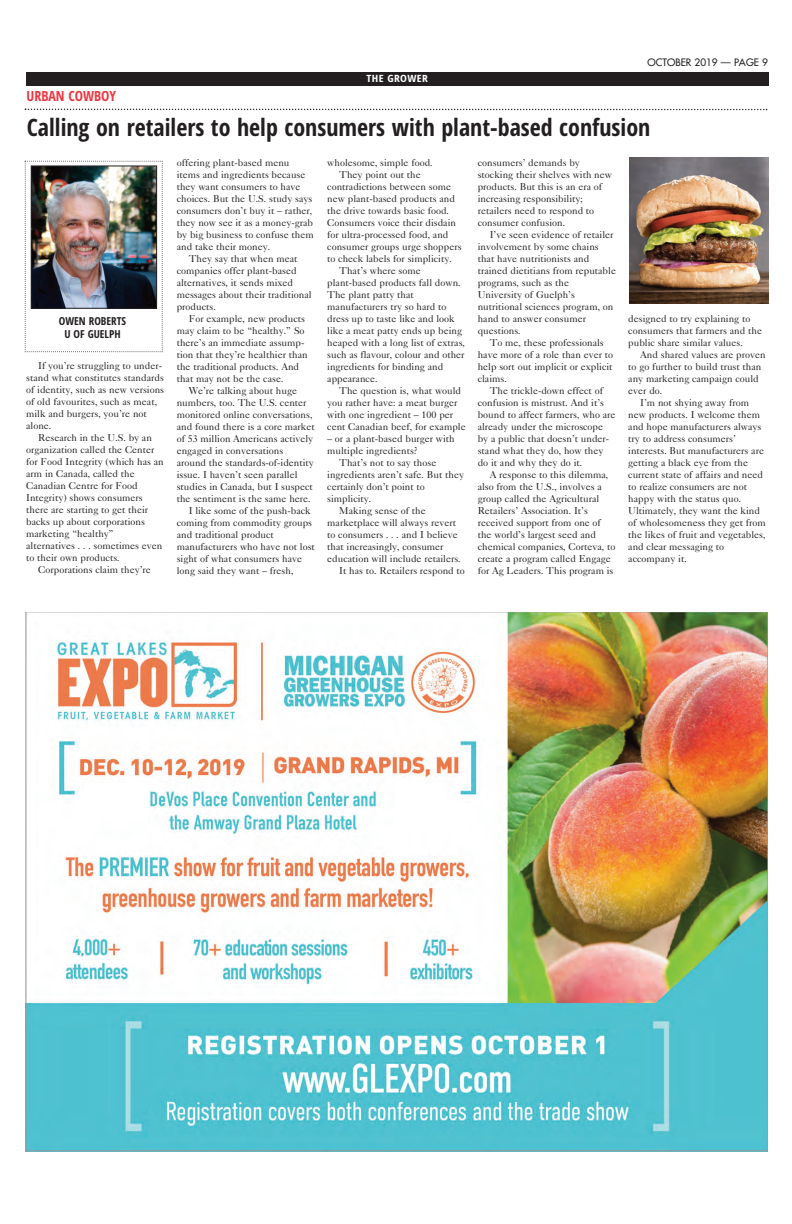
<style>
.page{position:relative;width:792px;height:1224px;background:#fff}
.page>*{position:absolute;margin:0;border:0;box-sizing:border-box;transform-origin:0 0}
.t1{font:700 condensed 24px "Open Sans";color:#231f20}
.t2{font:700 condensed 14px "Open Sans";color:#ee3640}
.t3{font:700 condensed 11px/13.3px "Open Sans";color:#231f20;text-align:center}
.t4{font:10px/12px "Caslon Five Forty";color:#231f20}
.t5{font:10px "Futura";color:#231f20}
.t6{font:700 condensed 10px "Open Sans";letter-spacing:.03em;color:#fff;scale:1.15 1}
</style>
<div class="page">
<svg style="left:25px;top:109px;width:742px;height:1px"></svg>
<div style="left:26px;top:72px;width:743px;height:14px;background:#231f20"></div>
<svg style="left:25px;top:161px;width:138px;height:191px"></svg>
<img style="left:33px;top:168px;width:122px;height:138px">
<div style="left:31px;top:166px;width:126px;height:142px;border:1px solid #231f20"></div>
<img style="left:25px;top:612px;width:743px;height:540px">
<img style="left:629px;top:158px;width:140px;height:146px">
<p class="t6" style="left:366px;top:74px;width:55px">THE GROWER</p>
<p class="t5" style="left:648px;top:57px;width:122px">OCTOBER 2019 –– PAGE 9</p>
<h2 class="t2" style="left:26px;top:90px;width:91px">URBAN COWBOY</h2>
<h1 class="t1" style="left:27px;top:117px;width:625px">Calling on retailers to help consumers with plant-based confusion</h1>
<p class="t3" style="left:59px;top:315px;width:69px">OWEN ROBERTS<br>U OF GUELPH</p>
<p class="t4" style="left:26px;top:361px;width:139px;text-indent:12px">If you’re struggling to under&shy;stand what constitutes standards of identity, such as new versions of old favourites, such as meat, milk and burgers, you’re not alone.</p>
<p class="t4" style="left:26px;top:433px;width:139px;text-indent:12px">Research in the U.S. by an organization called the Center for Food Integrity (which has an arm in Canada, called the<br>Canadian Centre for Food<br>Integrity) shows consumers there are starting to get their backs up about corporations marketing “healthy” alternatives . . . sometimes even to their own products.</p>
<p class="t4" style="left:38px;top:565px;width:114px">Corporations claim they’re</p>
<p class="t4" style="left:177px;top:157px;width:114px">offering plant-based menu</p>
<p class="t4" style="left:177px;top:169px;width:130px">items and ingredients because</p>
<p class="t4" style="left:177px;top:181px;width:125px">they want consumers to have</p>
<p class="t4" style="left:177px;top:193px;width:137px">choices. But the U.S. study says</p>
<p class="t4" style="left:177px;top:205px;width:137px">consumers don’t buy it – rather,</p>
<p class="t4" style="left:177px;top:217px;width:138px">they now see it as a money-grab</p>
<p class="t4" style="left:177px;top:229px;width:139px">by big business to confuse them</p>
<p class="t4" style="left:177px;top:241px;width:95px">and take their money.</p>
<p class="t4" style="left:189px;top:253px;width:110px">They say that when meat</p>
<p class="t4" style="left:177px;top:265px;width:121px">companies offer plant-based</p>
<p class="t4" style="left:177px;top:277px;width:118px">alternatives, it sends mixed</p>
<p class="t4" style="left:177px;top:289px;width:136px">messages about their traditional</p>
<p class="t4" style="left:177px;top:301px;width:41px">products.</p>
<p class="t4" style="left:189px;top:313px;width:118px">For example, new products</p>
<p class="t4" style="left:177px;top:325px;width:129px">may claim to be “healthy.” So</p>
<p class="t4" style="left:177px;top:337px;width:129px">there’s an immediate assump-</p>
<p class="t4" style="left:177px;top:349px;width:132px">tion that they’re healthier than</p>
<p class="t4" style="left:177px;top:361px;width:124px">the traditional products. And</p>
<p class="t4" style="left:177px;top:373px;width:108px">that may not be the case.</p>
<p class="t4" style="left:189px;top:385px;width:110px">We’re talking about huge</p>
<p class="t4" style="left:177px;top:397px;width:131px">numbers, too. The U.S. center</p>
<p class="t4" style="left:177px;top:409px;width:137px">monitored online conversations,</p>
<p class="t4" style="left:177px;top:421px;width:140px">and found there is a core market</p>
<p class="t4" style="left:177px;top:433px;width:138px">of 53 million Americans actively</p>
<p class="t4" style="left:177px;top:445px;width:108px">engaged in conversations</p>
<p class="t4" style="left:177px;top:457px;width:139px">around the standards-of-identity</p>
<p class="t4" style="left:177px;top:469px;width:122px">issue. I haven’t seen parallel</p>
<p class="t4" style="left:177px;top:481px;width:138px">studies in Canada, but I suspect</p>
<p class="t4" style="left:177px;top:493px;width:136px">the sentiment is the same here.</p>
<p class="t4" style="left:189px;top:505px;width:124px">I like some of the push-back</p>
<p class="t4" style="left:177px;top:517px;width:137px">coming from commodity groups</p>
<p class="t4" style="left:177px;top:529px;width:99px">and traditional product</p>
<p class="t4" style="left:177px;top:541px;width:140px">manufacturers who have not lost</p>
<p class="t4" style="left:177px;top:553px;width:127px">sight of what consumers have</p>
<p class="t4" style="left:177px;top:565px;width:118px">long said they want – fresh,</p>
<p class="t4" style="left:327px;top:157px;width:107px">wholesome, simple food.</p>
<p class="t4" style="left:339px;top:169px;width:83px">They point out the</p>
<p class="t4" style="left:327px;top:181px;width:125px">contradictions between some</p>
<p class="t4" style="left:327px;top:193px;width:129px">new plant-based products and</p>
<p class="t4" style="left:327px;top:205px;width:123px">the drive towards basic food.</p>
<p class="t4" style="left:327px;top:217px;width:130px">Consumers voice their disdain</p>
<p class="t4" style="left:327px;top:229px;width:123px">for ultra-processed food, and</p>
<p class="t4" style="left:327px;top:241px;width:136px">consumer groups urge shoppers</p>
<p class="t4" style="left:327px;top:253px;width:126px">to check labels for simplicity.</p>
<p class="t4" style="left:339px;top:265px;width:83px">That’s where some</p>
<p class="t4" style="left:327px;top:277px;width:135px">plant-based products fall down.</p>
<p class="t4" style="left:327px;top:289px;width:88px">The plant patty that</p>
<p class="t4" style="left:327px;top:301px;width:121px">manufacturers try so hard to</p>
<p class="t4" style="left:327px;top:313px;width:129px">dress up to taste like and look</p>
<p class="t4" style="left:327px;top:325px;width:136px">like a meat patty ends up being</p>
<p class="t4" style="left:327px;top:337px;width:139px">heaped with a long list of extras,</p>
<p class="t4" style="left:327px;top:349px;width:139px">such as flavour, colour and other</p>
<p class="t4" style="left:327px;top:361px;width:118px">ingredients for binding and</p>
<p class="t4" style="left:327px;top:373px;width:52px">appearance.</p>
<p class="t4" style="left:339px;top:385px;width:123px">The question is, what would</p>
<p class="t4" style="left:327px;top:397px;width:132px">you rather have: a meat burger</p>
<p class="t4" style="left:327px;top:409px;width:127px">with one ingredient – 100 per</p>
<p class="t4" style="left:327px;top:421px;width:140px">cent Canadian beef, for example</p>
<p class="t4" style="left:327px;top:433px;width:129px">– or a plant-based burger with</p>
<p class="t4" style="left:327px;top:445px;width:92px">multiple ingredients?</p>
<p class="t4" style="left:339px;top:457px;width:99px">That’s not to say those</p>
<p class="t4" style="left:327px;top:469px;width:138px">ingredients aren’t safe. But they</p>
<p class="t4" style="left:327px;top:481px;width:99px">certainly don’t point to</p>
<p class="t4" style="left:327px;top:493px;width:46px">simplicity.</p>
<p class="t4" style="left:339px;top:505px;width:88px">Making sense of the</p>
<p class="t4" style="left:327px;top:517px;width:130px">marketplace will always revert</p>
<p class="t4" style="left:327px;top:529px;width:132px">to consumers . . . and I believe</p>
<p class="t4" style="left:327px;top:541px;width:118px">that increasingly, consumer</p>
<p class="t4" style="left:327px;top:553px;width:135px">education will include retailers.</p>
<p class="t4" style="left:339px;top:565px;width:127px">It has to. Retailers respond to</p>
<p class="t4" style="left:478px;top:157px;width:136px">consumers’ demands by stocking their shelves with new products. But this is an era of increasing responsibility; retailers need to respond to consumer confusion.</p>
<p class="t4" style="left:478px;top:229px;width:140px;text-indent:12px">I’ve seen evidence of retailer involvement by some chains that have nutritionists and trained dietitians from reputable programs, such as the<br>University of Guelph’s nutritional sciences program, on hand to answer consumer questions.</p>
<p class="t4" style="left:478px;top:337px;width:137px;text-indent:12px">To me, these professionals have more of a role than ever to help sort out implicit or explicit claims.</p>
<p class="t4" style="left:478px;top:385px;width:139px;text-indent:12px">The trickle-down effect of confusion is mistrust. And it’s bound to affect farmers, who are already under the microscope by a public that doesn’t under&shy;stand what they do, how they do it and why they do it.</p>
<p class="t4" style="left:478px;top:469px;width:139px;text-indent:12px">A response to this dilemma, also from the U.S., involves a group called the Agricultural<br>Retailers’ Association. It’s received support from one of the world’s largest seed and chemical companies, Corteva, to create a program called Engage for Ag Leaders. This program is</p>
<p class="t4" style="left:628px;top:313px;width:135px">designed to try explaining to consumers that farmers and the public share similar values.</p>
<p class="t4" style="left:640px;top:349px;width:127px">And shared values are proven</p>
<p class="t4" style="left:628px;top:361px;width:135px">to go further to build trust than</p>
<p class="t4" style="left:628px;top:373px;width:132px">any marketing campaign could</p>
<p class="t4" style="left:628px;top:385px;width:36px">ever do.</p>
<p class="t4" style="left:640px;top:397px;width:110px">I’m not shying away from</p>
<p class="t4" style="left:628px;top:409px;width:133px">new products. I welcome them</p>
<p class="t4" style="left:628px;top:421px;width:135px">and hope manufacturers always</p>
<p class="t4" style="left:628px;top:433px;width:109px">try to address consumers’</p>
<p class="t4" style="left:628px;top:445px;width:137px">interests. But manufacturers are</p>
<p class="t4" style="left:628px;top:457px;width:121px">getting a black eye from the</p>
<p class="t4" style="left:628px;top:469px;width:136px">current state of affairs and need</p>
<p class="t4" style="left:628px;top:481px;width:120px">to realize consumers are not</p>
<p class="t4" style="left:628px;top:493px;width:114px">happy with the status quo.</p>
<p class="t4" style="left:628px;top:505px;width:133px">Ultimately, they want the kind</p>
<p class="t4" style="left:628px;top:517px;width:139px">of wholesomeness they get from</p>
<p class="t4" style="left:628px;top:529px;width:139px">the likes of fruit and vegetables,</p>
<p class="t4" style="left:628px;top:541px;width:98px">and clear messaging to</p>
<p class="t4" style="left:628px;top:553px;width:60px">accompany it.</p>
</div>
